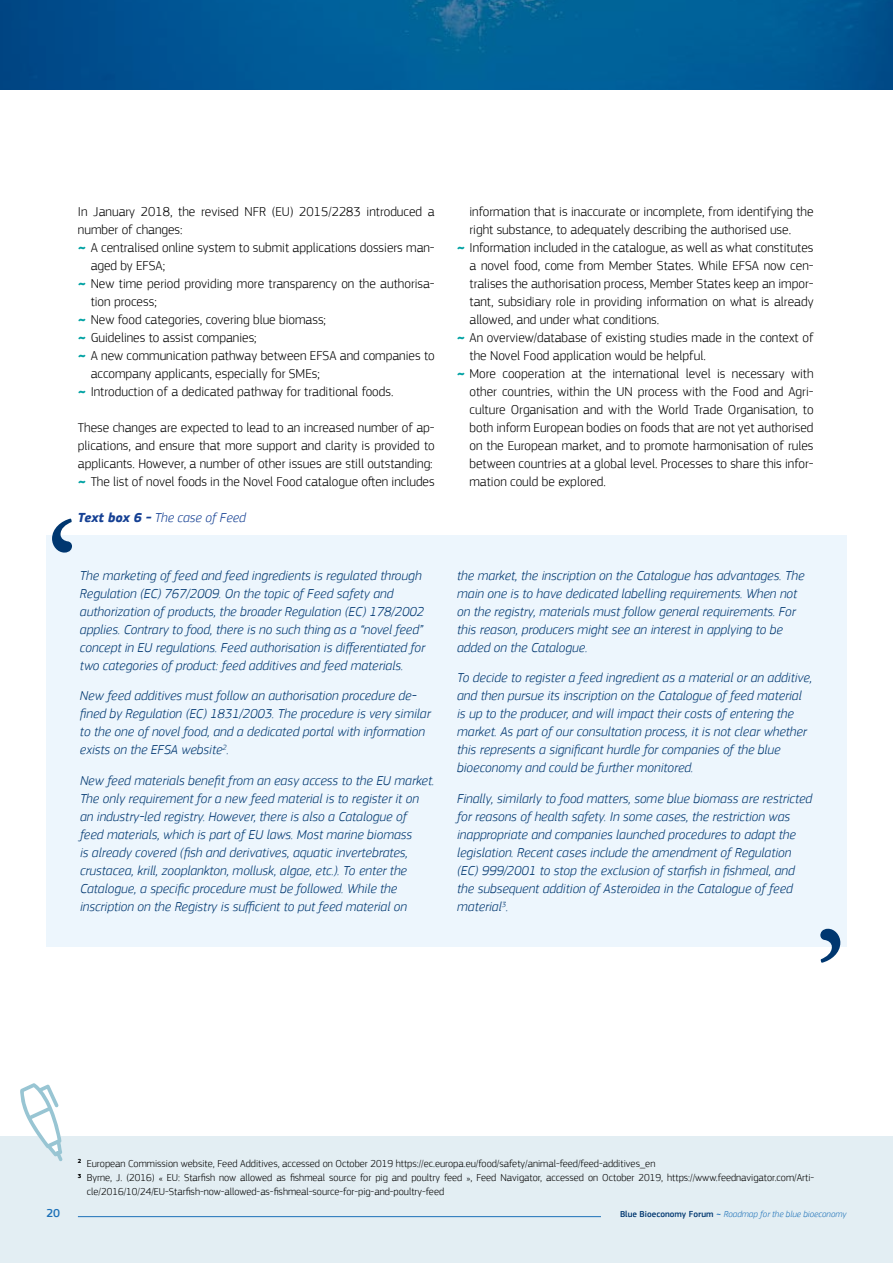
<style>
.page{position:relative;width:893px;height:1263px;background:#fff}
.page>*{position:absolute;margin:0;border:0;box-sizing:border-box;transform-origin:0 0}
.t1{font:italic 300 13.5px/18px "PF Square Sans Pro";color:#003770}
.t2{font:300 13.5px/18px "PF Square Sans Pro";color:#000}
.t3{font:italic 300 13.5px "PF Square Sans Pro";color:#164194}
.t4{font:500 12px "PF Square Sans Pro";color:#1d71b8}
.t5{font:300 10.5px "PF Square Sans Pro";color:#000}
.t6{font:italic 300 9px "PF Square Sans Pro";color:#1d71b8}
.s1{font-weight:900;color:#00a2a3}
.s2{font-weight:700}
.s3{font-weight:500;font-style:normal;color:#003770}
.s4{font-weight:500;font-style:normal}
</style>
<div class="page">
<svg style="left:0;top:0;width:892px;height:89px;background:#005a95"></svg>
<hr style="left:892px;top:0;width:1px;height:89px;background:#003770">
<div style="left:46px;top:535px;width:800px;height:411px;background:#edf6fd"></div>
<div style="left:0;top:1137px;width:893px;height:126px;background:#e3eef3"></div>
<svg style="left:52px;top:518px;width:20px;height:35px"></svg>
<svg style="left:820px;top:929px;width:20px;height:34px"></svg>
<svg style="left:20px;top:1083px;width:43px;height:78px"></svg>
<hr style="left:78px;top:1216px;width:523px;height:1px;background:#1d71b8">
<p class="t2" style="left:78px;top:202px;width:358px">In January 2018, the revised NFR (EU) 2015/2283 introduced a</p>
<p class="t2" style="left:78px;top:220px;width:106px">number of changes:</p>
<p class="t2" style="left:78px;top:238px;width:358px"><span class="s1">~</span> A centralised online system to submit applications dossiers man-</p>
<p class="t2" style="left:91px;top:256px;width:76px">aged by EFSA;</p>
<p class="t2" style="left:78px;top:274px;width:358px"><span class="s1">~</span> New time period providing more transparency on the authorisa-</p>
<p class="t2" style="left:91px;top:292px;width:68px">tion process;</p>
<p class="t2" style="left:78px;top:310px;width:250px"><span class="s1">~</span> New food categories, covering blue biomass;</p>
<p class="t2" style="left:78px;top:328px;width:180px"><span class="s1">~</span> Guidelines to assist companies;</p>
<p class="t2" style="left:78px;top:346px;width:358px"><span class="s1">~</span> A new communication pathway between EFSA and companies to</p>
<p class="t2" style="left:91px;top:364px;width:231px">accompany applicants, especially for SMEs;</p>
<p class="t2" style="left:78px;top:382px;width:317px"><span class="s1">~</span> Introduction of a dedicated pathway for traditional foods.</p>
<p class="t2" style="left:78px;top:418px;width:358px">These changes are expected to lead to an increased number of ap&shy;plications, and ensure that more support and clarity is provided to applicants. However, a number of other issues are still outstanding: <span class="s1">~</span> The list of novel foods in the Novel Food catalogue often includes</p>
<p class="t3" style="left:78px;top:510px;width:170px"><span class="s2">Text box 6 -</span> The case of Feed</p>
<p class="t1" style="left:80px;top:566px;width:347px">The marketing of feed and feed ingredients is regulated through Regulation (EC) 767/2009. On the topic of Feed safety and authorization of products, the broader Regulation (EC) 178/2002 applies. Contrary to food, there is no such thing as a “novel feed” concept in EU regulations. Feed authorisation is differentiated for two categories of product: feed additives and feed materials.</p>
<p class="t1" style="left:80px;top:687px;width:352px">New feed additives must follow an authorisation procedure de&shy;fined by Regulation (EC) 1831/2003. The procedure is very similar to the one of novel food, and a dedicated portal with information exists on the EFSA website<sup>2</sup>.</p>
<p class="t1" style="left:80px;top:772px;width:356px">New feed materials benefit from an easy access to the EU market.<br>The only requirement for a new feed material is to register it on an industry-led registry. However, there is also a Catalogue of<br>feed materials, which is part of EU laws. Most marine biomass<br>is already covered (fish and derivatives, aquatic invertebrates, crustacea, krill, zooplankton, mollusk, algae, etc.). To enter the Catalogue, a specific procedure must be followed. While the inscription on the Registry is sufficient to put feed material on</p>
<p class="t2" style="left:469px;top:202px;width:346px">information that is inaccurate or incomplete, from identifying the</p>
<p class="t2" style="left:469px;top:220px;width:323px">right substance, to adequately describing the authorised use.</p>
<p class="t2" style="left:457px;top:238px;width:358px"><span class="s1">~</span> Information included in the catalogue, as well as what constitutes</p>
<p class="t2" style="left:469px;top:256px;width:346px">a novel food, come from Member States. While EFSA now cen-</p>
<p class="t2" style="left:469px;top:274px;width:346px">tralises the authorisation process, Member States keep an impor-</p>
<p class="t2" style="left:469px;top:292px;width:346px">tant, subsidiary role in providing information on what is already</p>
<p class="t2" style="left:469px;top:310px;width:191px">allowed, and under what conditions.</p>
<p class="t2" style="left:457px;top:328px;width:358px"><span class="s1">~</span> An overview/database of existing studies made in the context of</p>
<p class="t2" style="left:469px;top:346px;width:238px">the Novel Food application would be helpful.</p>
<p class="t2" style="left:457px;top:364px;width:358px"><span class="s1">~</span> More cooperation at the international level is necessary with</p>
<p class="t2" style="left:469px;top:382px;width:346px">other countries, within the UN process with the Food and Agri-</p>
<p class="t2" style="left:469px;top:400px;width:346px">culture Organisation and with the World Trade Organisation, to</p>
<p class="t2" style="left:469px;top:418px;width:346px">both inform European bodies on foods that are not yet authorised</p>
<p class="t2" style="left:469px;top:436px;width:346px">on the European market, and to promote harmonisation of rules</p>
<p class="t2" style="left:469px;top:454px;width:346px">between countries at a global level. Processes to share this infor-</p>
<p class="t2" style="left:469px;top:472px;width:138px">mation could be explored.</p>
<p class="t1" style="left:457px;top:566px;width:349px">the market, the inscription on the Catalogue has advantages. The main one is to have dedicated labelling requirements. When not on the registry, materials must follow general requirements. For this reason, producers might see an interest in applying to be added on the Catalogue.</p>
<p class="t1" style="left:457px;top:669px;width:357px">To decide to register a feed ingredient as a material or an additive, and then pursue its inscription on the Catalogue of feed material is up to the producer, and will impact their costs of entering the market. As part of our consultation process, it is not clear whether this represents a significant hurdle for companies of the blue bioeconomy and could be further monitored.</p>
<p class="t1" style="left:457px;top:789px;width:357px">Finally, similarly to food matters, some blue biomass are restricted for reasons of health safety. In some cases, the restriction was inappropriate and companies launched procedures to adapt the legislation. Recent cases include the amendment of Regulation (EC) 999/2001 to stop the exclusion of starfish in fishmeal, and the subsequent addition of Asteroidea in the Catalogue of feed material<sup>3</sup>.</p>
<p class="t5" style="left:78px;top:1157px;width:579px"><sup>2</sup> European Commission website, Feed Additives, accessed on October 2019 https://ec.europa.eu/food/safety/animal-feed/feed-additives_en</p>
<p class="t5" style="left:78px;top:1171px;width:738px"><sup>3</sup> Byrne, J. (2016) « EU: Starfish now allowed as fishmeal source for pig and poultry feed », Feed Navigator, accessed on October 2019, https://www.feednavigator.com/Arti-</p>
<p class="t5" style="left:87px;top:1185px;width:359px">cle/2016/10/24/EU-Starfish-now-allowed-as-fishmeal-source-for-pig-and-poultry-feed</p>
<p class="t4" style="left:46px;top:1206px;width:15px">20</p>
<p class="t6" style="left:620px;top:1208px;width:228px"><span class="s3">Blue Bioeconomy Forum</span> <span class="s4">~</span> Roadmap for the blue bioeconomy</p>
</div>
